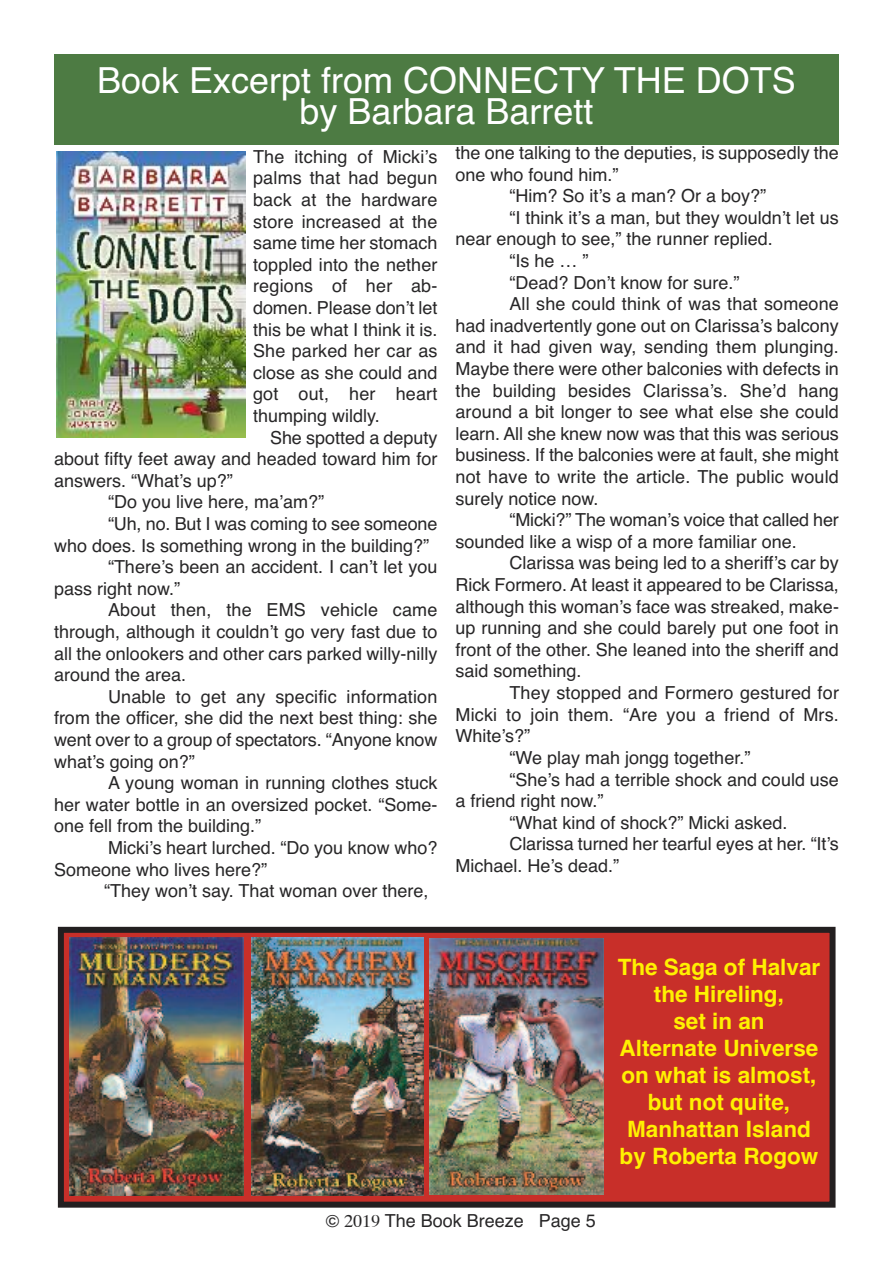
<style>
.page{position:relative;width:893px;height:1263px;background:#fff}
.page>*{position:absolute;margin:0;border:0;box-sizing:border-box;transform-origin:0 0}
.t1{font:36px/31.3px "Helvetica";color:#fff;text-align:center}
.t2{font:700 22.5px/27px "Helvetica";color:#fff101;text-align:center}
.t3{font:18px/21.6px "Helvetica";color:#272627;text-align:justify}
</style>
<div class="page">
<div style="left:54px;top:54px;width:785px;height:90px;background:#4d7b43"></div>
<img style="left:57px;top:152px;width:189px;height:286px">
<div style="left:61px;top:930px;width:771px;height:275px;background:#c82f29"></div>
<div style="left:58px;top:927px;width:777px;height:281px;border:6px solid #231f20"></div>
<img style="left:69px;top:937px;width:175px;height:258px">
<img style="left:251px;top:937px;width:172px;height:258px">
<img style="left:430px;top:938px;width:174px;height:256px">
<h1 class="t1" style="left:97px;top:65px;width:700px">Book Excerpt from CONNECTY THE DOTS by Barbara Barrett</h1>
<p class="t3" style="left:253px;top:146px;width:186px">The itching of Micki’s palms that had begun back at the hardware store increased at the same time her stomach toppled into the nether regions of her ab&shy;domen. Please don’t let this be what I think it is.<br>She parked her car as close as she could and got out, her heart thumping wildly.</p>
<p class="t3" style="left:270px;top:427px;width:169px">She spotted a deputy</p>
<p class="t3" style="left:54px;top:448px;width:385px">about fifty feet away and headed toward him for</p>
<p class="t3" style="left:54px;top:470px;width:180px">answers. “What’s up?”</p>
<p class="t3" style="left:108px;top:491px;width:218px">“Do you live here, ma’am?”</p>
<p class="t3" style="left:108px;top:513px;width:331px">“Uh, no. But I was coming to see someone</p>
<p class="t3" style="left:54px;top:535px;width:377px">who does. Is something wrong in the building?”</p>
<p class="t3" style="left:108px;top:556px;width:331px">“There’s been an accident. I can’t let you</p>
<p class="t3" style="left:54px;top:578px;width:128px">pass right now.”</p>
<p class="t3" style="left:108px;top:599px;width:331px">About then, the EMS vehicle came</p>
<p class="t3" style="left:54px;top:621px;width:385px">through, although it couldn’t go very fast due to</p>
<p class="t3" style="left:54px;top:643px;width:385px">all the onlookers and other cars parked willy-nilly</p>
<p class="t3" style="left:54px;top:664px;width:134px">around the area.</p>
<p class="t3" style="left:108px;top:686px;width:331px">Unable to get any specific information</p>
<p class="t3" style="left:54px;top:707px;width:385px">from the officer, she did the next best thing: she</p>
<p class="t3" style="left:54px;top:729px;width:385px">went over to a group of spectators. “Anyone know</p>
<p class="t3" style="left:54px;top:751px;width:142px">what’s going on?”</p>
<p class="t3" style="left:108px;top:772px;width:331px">A young woman in running clothes stuck</p>
<p class="t3" style="left:54px;top:794px;width:385px">her water bottle in an oversized pocket. “Some-</p>
<p class="t3" style="left:54px;top:815px;width:209px">one fell from the building.”</p>
<p class="t3" style="left:108px;top:837px;width:331px">Micki’s heart lurched. “Do you know who?</p>
<p class="t3" style="left:54px;top:859px;width:215px">Someone who lives here?”</p>
<p class="t3" style="left:104px;top:880px;width:326px">“They won’t say. That woman over there,</p>
<p class="t3" style="left:455px;top:142px;width:385px">the one talking to the deputies, is supposedly the</p>
<p class="t3" style="left:455px;top:164px;width:165px">one who found him.”</p>
<p class="t3" style="left:509px;top:185px;width:258px">“Him? So it’s a man? Or a boy?”</p>
<p class="t3" style="left:509px;top:207px;width:331px">“I think it’s a man, but they wouldn’t let us</p>
<p class="t3" style="left:455px;top:228px;width:319px">near enough to see,” the runner replied.</p>
<p class="t3" style="left:509px;top:250px;width:81px">“Is he … ”</p>
<p class="t3" style="left:509px;top:272px;width:232px">“Dead? Don’t know for sure.”</p>
<p class="t3" style="left:509px;top:293px;width:331px">All she could think of was that someone</p>
<p class="t3" style="left:455px;top:315px;width:385px">had inadvertently gone out on Clarissa’s balcony</p>
<p class="t3" style="left:455px;top:336px;width:385px">and it had given way, sending them plunging.</p>
<p class="t3" style="left:455px;top:358px;width:385px">Maybe there were other balconies with defects in</p>
<p class="t3" style="left:455px;top:380px;width:385px">the building besides Clarissa’s. She’d hang</p>
<p class="t3" style="left:455px;top:401px;width:385px">around a bit longer to see what else she could</p>
<p class="t3" style="left:455px;top:423px;width:385px">learn. All she knew now was that this was serious</p>
<p class="t3" style="left:455px;top:444px;width:385px">business. If the balconies were at fault, she might</p>
<p class="t3" style="left:455px;top:466px;width:385px">not have to write the article. The public would</p>
<p class="t3" style="left:455px;top:488px;width:145px">surely notice now.</p>
<p class="t3" style="left:509px;top:509px;width:331px">“Micki?” The woman’s voice that called her</p>
<p class="t3" style="left:455px;top:531px;width:343px">sounded like a wisp of a more familiar one.</p>
<p class="t3" style="left:509px;top:552px;width:331px">Clarissa was being led to a sheriff’s car by</p>
<p class="t3" style="left:455px;top:574px;width:385px">Rick Formero. At least it appeared to be Clarissa,</p>
<p class="t3" style="left:455px;top:596px;width:385px">although this woman’s face was streaked, make-</p>
<p class="t3" style="left:455px;top:617px;width:385px">up running and she could barely put one foot in</p>
<p class="t3" style="left:455px;top:639px;width:385px">front of the other. She leaned into the sheriff and</p>
<p class="t3" style="left:455px;top:660px;width:128px">said something.</p>
<p class="t3" style="left:509px;top:682px;width:331px">They stopped and Formero gestured for</p>
<p class="t3" style="left:455px;top:704px;width:385px">Micki to join them. “Are you a friend of Mrs.</p>
<p class="t3" style="left:455px;top:725px;width:76px">White’s?”</p>
<p class="t3" style="left:509px;top:747px;width:242px">“We play mah jongg together.”</p>
<p class="t3" style="left:509px;top:768px;width:331px">“She’s had a terrible shock and could use</p>
<p class="t3" style="left:455px;top:790px;width:150px">a friend right now.”</p>
<p class="t3" style="left:509px;top:812px;width:280px">“What kind of shock?” Micki asked.</p>
<p class="t3" style="left:509px;top:833px;width:331px">Clarissa turned her tearful eyes at her. “It’s</p>
<p class="t3" style="left:455px;top:855px;width:165px">Michael. He’s dead.”</p>
<p class="t2" style="left:618px;top:954px;width:204px">The Saga of Halvar the Hireling,<br>set in an<br>Alternate Universe on what is almost, but not quite,<br>Manhattan Island by Roberta Rogow</p>
<p class="t3" style="left:385px;top:1210px;width:213px">The Book Breeze Page 5</p>
</div>
